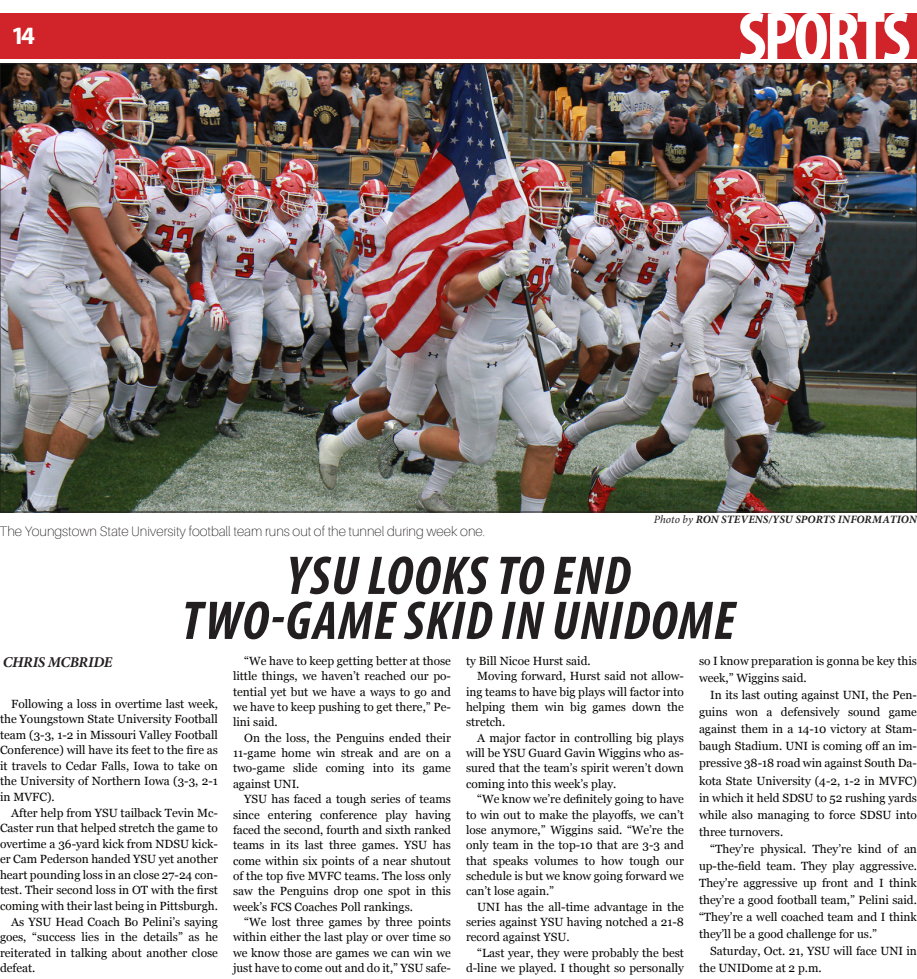
<style>
.page{position:relative;width:917px;height:979px;background:#fff}
.page>*{position:absolute;margin:0;border:0;box-sizing:border-box;transform-origin:0 0}
.Small_Headline{font:700 condensed 72.5px "Myriad Pro";letter-spacing:-.04em;color:#fff}
.t1{font:italic 700 condensed 55px "Myriad Pro";letter-spacing:.02em;color:#231f20}
.Small_Headline-2{font:700 25px "Myriad Pro";color:#fff}
.t2{font:italic 700 15px "Minion Pro";letter-spacing:-.03em;color:#231f20}
.t3{font:100 13.75px "Aileron";color:#231f20}
.t4{font:11.88px/15.4px "Georgia";color:#040503;text-align:justify}
.t5{font:italic 700 11.25px "Minion Pro";letter-spacing:.005em;color:#231f20}
.s1{font-weight:400}
</style>
<div class="page">
<div style="left:0;top:14px;width:917px;height:45px;background:#d1232a"></div>
<img style="left:2px;top:65px;width:913px;height:445px">
<p class="Small_Headline-2" style="left:11px;top:19px;width:25px">14</p>
<p class="Small_Headline" style="left:738px;top:-8px;width:174px">SPORTS</p>
<p class="t5" style="left:654px;top:511px;width:264px"><span class="s1">Photo by</span> RON STEVENS/YSU SPORTS INFORMATION</p>
<p class="t3" style="left:0;top:524px;width:487px">The Youngstown State University football team runs out of the tunnel during week one.</p>
<p class="t1" style="left:286px;top:541px;width:345px">YSU LOOKS TO END</p>
<p class="t1" style="left:182px;top:586px;width:555px">TWO-GAME SKID IN UNIDOME</p>
<p class="t2" style="left:3px;top:651px;width:111px">CHRIS MCBRIDE</p>
<p class="t4" style="left:0;top:696px;width:219px;text-indent:11px">Following a loss in overtime last week, the Youngstown State University Football team (3-3, 1-2 in Missouri Valley Football Conference) will have its feet to the fire as it travels to Cedar Falls, Iowa to take on the University of Northern Iowa (3-3, 2-1 in MVFC).</p>
<p class="t4" style="left:0;top:805px;width:219px;text-indent:11px">After help from YSU tailback Tevin Mc-Caster run that helped stretch the game to overtime a 36-yard kick from NDSU kick&shy;er Cam Pederson handed YSU yet another heart pounding loss in an close 27-24 con&shy;test. Their second loss in OT with the first coming with their last being in Pittsburgh.</p>
<p class="t4" style="left:0;top:914px;width:219px;text-indent:11px">As YSU Head Coach Bo Pelini’s saying goes, “success lies in the details” as he reiterated in talking about another close defeat.</p>
<p class="t4" style="left:233px;top:653px;width:219px;text-indent:11px">“We have to keep getting better at those little things, we haven’t reached our po&shy;tential yet but we have a ways to go and we have to keep pushing to get there,” Pe&shy;lini said.</p>
<p class="t4" style="left:233px;top:730px;width:219px;text-indent:11px">On the loss, the Penguins ended their 11-game home win streak and are on a two-game slide coming into its game against UNI.</p>
<p class="t4" style="left:233px;top:791px;width:219px;text-indent:11px">YSU has faced a tough series of teams since entering conference play having faced the second, fourth and sixth ranked teams in its last three games. YSU has come within six points of a near shutout of the top five MVFC teams. The loss only saw the Penguins drop one spot in this week’s FCS Coaches Poll rankings.</p>
<p class="t4" style="left:233px;top:914px;width:219px;text-indent:11px">“We lost three games by three points within either the last play or over time so we know those are games we can win we just have to come out and do it,” YSU safe-</p>
<p class="t4" style="left:466px;top:653px;width:126px">ty Bill Nicoe Hurst said.</p>
<p class="t4" style="left:466px;top:669px;width:219px;text-indent:11px">Moving forward, Hurst said not allow&shy;ing teams to have big plays will factor into helping them win big games down the stretch.</p>
<p class="t4" style="left:466px;top:730px;width:219px;text-indent:11px">A major factor in controlling big plays will be YSU Guard Gavin Wiggins who as&shy;sured that the team’s spirit weren’t down coming into this week’s play.</p>
<p class="t4" style="left:466px;top:791px;width:219px;text-indent:11px">“We know we’re definitely going to have to win out to make the playoffs, we can’t lose anymore,” Wiggins said. “We’re the only team in the top-10 that are 3-3 and that speaks volumes to how tough our schedule is but we know going forward we can’t lose again.”</p>
<p class="t4" style="left:466px;top:899px;width:219px;text-indent:11px">UNI has the all-time advantage in the series against YSU having notched a 21-8 record against YSU.</p>
<p class="t4" style="left:466px;top:945px;width:219px;text-align:right">“Last year, they were probably the best d-line we played. I thought so personally</p>
<p class="t4" style="left:699px;top:652px;width:219px;line-height:17.1px">so I know preparation is gonna be key this week,” Wiggins said.</p>
<p class="t4" style="left:699px;top:687px;width:219px;line-height:17.1px;text-indent:11px">In its last outing against UNI, the Pen&shy;guins won a defensively sound game against them in a 14-10 victory at Stam&shy;baugh Stadium. UNI is coming off an im&shy;pressive 38-18 road win against South Da&shy;kota State University (4-2, 1-2 in MVFC) in which it held SDSU to 52 rushing yards while also managing to force SDSU into three turnovers.</p>
<p class="t4" style="left:699px;top:840px;width:219px;line-height:17.1px;text-indent:11px">“They’re physical. They’re kind of an up-the-field team. They play aggressive.<br>They’re aggressive up front and I think they’re a good football team,” Pelini said. “They’re a well coached team and I think they’ll be a good challenge for us.”</p>
<p class="t4" style="left:699px;top:943px;width:219px;line-height:17.1px;text-indent:11px">Saturday, Oct. 21, YSU will face UNI in the UNIDome at 2 p.m.</p>
</div>
